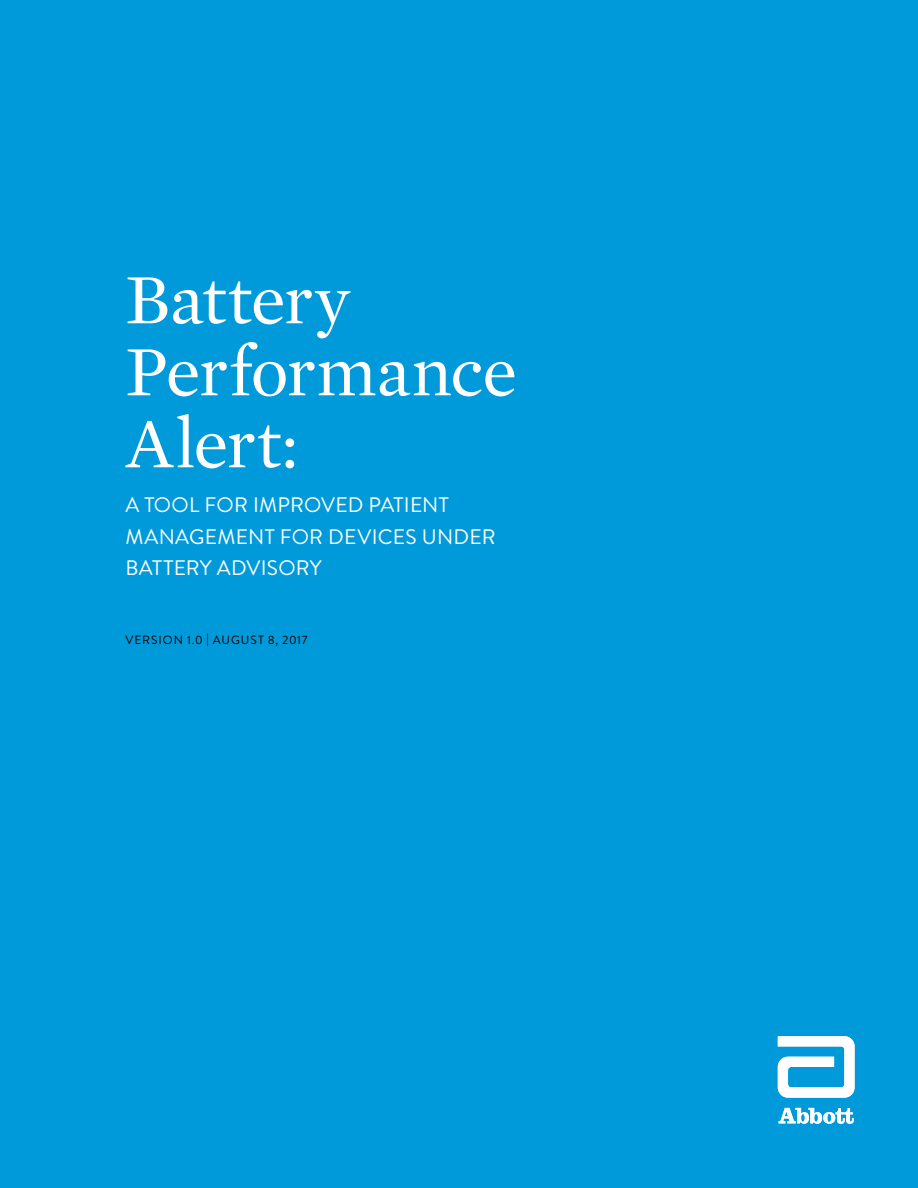
<style>
.page{position:relative;width:918px;height:1188px;background:#009ada}
.page>*{position:absolute;margin:0;border:0;box-sizing:border-box;transform-origin:0 0}
.t1{font:72px/72px "Mercury Text G1";letter-spacing:-.02em;color:#fff}
.t2{font:21px/31.5px "Brandon Grotesque";letter-spacing:.01em;color:#fff}
.t3{font:12px "Brandon Grotesque";letter-spacing:.08em;color:#000}
</style>
<div class="page">
<svg style="left:778px;top:1036px;width:77px;height:62px"></svg>
<svg style="left:779px;top:1108px;width:75px;height:16px"></svg>
<h1 class="t1" style="left:125px;top:260px;width:393px">Battery<br>Performance<br>Alert:</h1>
<p class="t2" style="left:125px;top:490px;width:372px">A TOOL FOR IMPROVED PATIENT<br>MANAGEMENT FOR DEVICES UNDER<br>BATTERY ADVISORY</p>
<p class="t3" style="left:125px;top:631px;width:184px">VERSION 1.0 | AUGUST 8, 2017</p>
</div>
